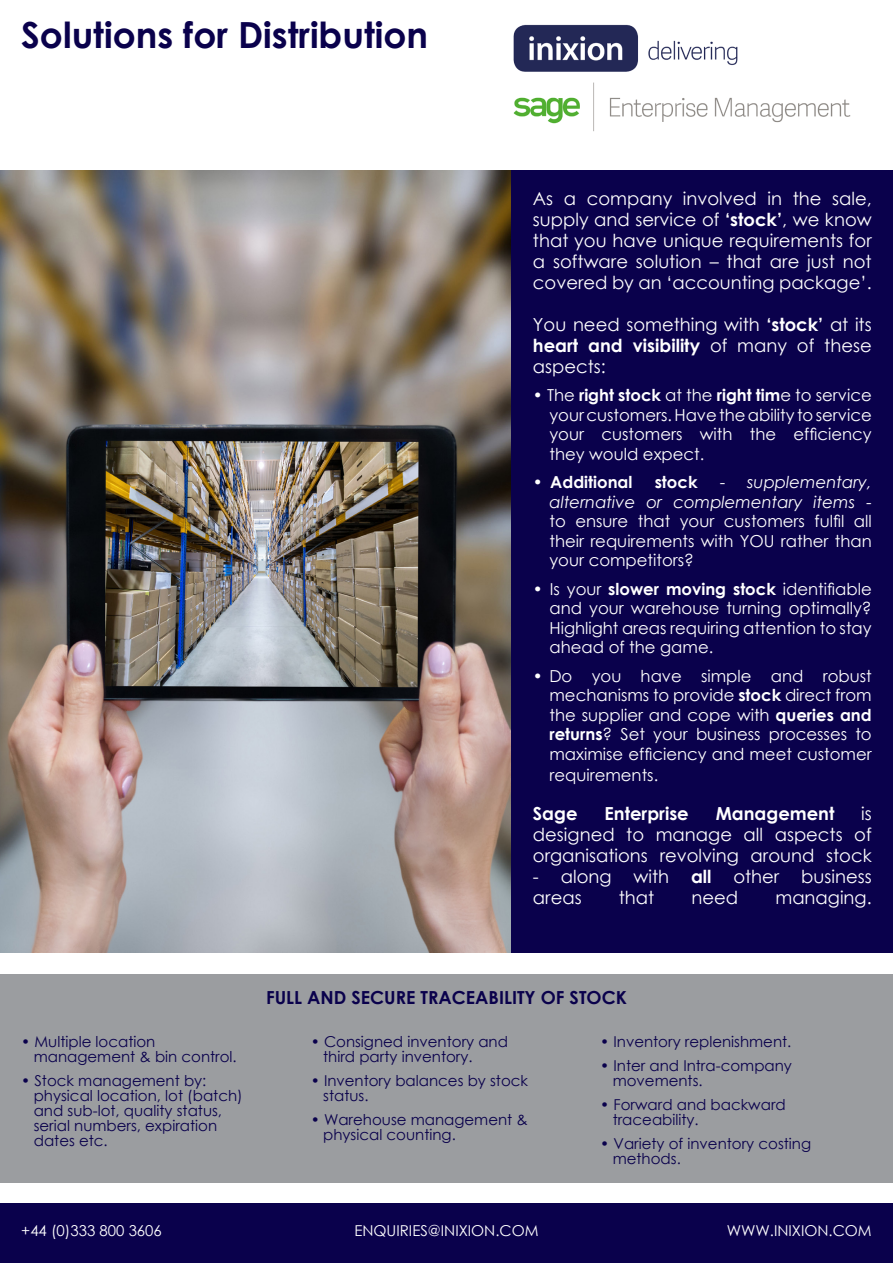
<style>
.page{position:relative;width:893px;height:1263px;background:#fff}
.page>*{position:absolute;margin:0;border:0;box-sizing:border-box;transform-origin:0 0}
.t1{font:700 36px "Century Gothic";color:#0a014c}
.t2{font:18px/21px "Century Gothic";color:#fff;text-align:justify}
.t3{font:700 18px "Century Gothic";color:#0a014c}
.t4{font:700 18px "Century Gothic";color:#fff}
.t5{font:16.5px "Century Gothic";color:#fff}
.t6{font:italic 16.5px "Century Gothic";color:#fff}
.t7{font:700 16.5px "Century Gothic";color:#fff}
.t8{font:15px "Century Gothic";color:#0a014c}
.t9{font:15px "Century Gothic";color:#fff}
.s1{font-weight:700}
.s2{font-weight:400}
.s3{font-style:normal}
</style>
<div class="page">
<img style="left:513px;top:24px;width:338px;height:108px">
<img style="left:0;top:170px;width:512px;height:782px">
<div style="left:0;top:1203px;width:893px;height:60px;background:#0a014c"></div>
<div style="left:512px;top:170px;width:381px;height:782px;background:#0a014c"></div>
<div style="left:0;top:1019px;width:893px;height:163px;background:#9b9da0"></div>
<div style="left:0;top:974px;width:893px;height:49px;background:#9b9da0"></div>
<p class="t1" style="left:21px;top:8px;width:408px">Solutions for Distribution</p>
<p class="t2" style="left:533px;top:188px;width:340px">As a company involved in the sale, supply and service of <span class="s1">‘stock’</span>, we know that you have unique requirements for a software solution – that are just not covered by an ‘accounting package’.</p>
<p class="t2" style="left:533px;top:314px;width:340px">You need something with <span class="s1">‘stock’</span> at its <span class="s1">heart and visibility</span> of many of these aspects:</p>
<p class="t5" style="left:533px;top:384px;width:340px">• The <span class="s1">right stock</span> at the <span class="s1">right tim</span>e to service</p>
<p class="t5" style="left:549px;top:403px;width:324px">your customers. Have the ability to service</p>
<p class="t5" style="left:549px;top:423px;width:324px">your customers with the efficiency</p>
<p class="t5" style="left:549px;top:442px;width:156px">they would expect.</p>
<p class="t7" style="left:533px;top:470px;width:101px"><span class="s2">•</span> Additional</p>
<p class="t7" style="left:655px;top:470px;width:44px">stock</p>
<p class="t6" style="left:720px;top:471px;width:153px"><span class="s3">-</span> supplementary,</p>
<p class="t6" style="left:549px;top:490px;width:324px">alternative or complementary items <span class="s3">-</span></p>
<p class="t5" style="left:549px;top:510px;width:324px">to ensure that your customers fulfil all</p>
<p class="t5" style="left:549px;top:529px;width:324px">their requirements with YOU rather than</p>
<p class="t5" style="left:549px;top:549px;width:146px">your competitors?</p>
<p class="t5" style="left:533px;top:577px;width:340px">• Is your <span class="s1">slower moving stock</span> identifiable</p>
<p class="t5" style="left:549px;top:597px;width:324px">and your warehouse turning optimally?</p>
<p class="t5" style="left:549px;top:616px;width:324px">Highlight areas requiring attention to stay</p>
<p class="t5" style="left:549px;top:636px;width:165px">ahead of the game.</p>
<p class="t5" style="left:533px;top:664px;width:340px">• Do you have simple and robust</p>
<p class="t5" style="left:549px;top:684px;width:324px">mechanisms to provide <span class="s1">stock</span> direct from</p>
<p class="t5" style="left:549px;top:703px;width:324px">the supplier and cope with <span class="s1">queries and</span></p>
<p class="t5" style="left:549px;top:723px;width:324px"><span class="s1">returns</span>? Set your business processes to</p>
<p class="t5" style="left:549px;top:742px;width:324px">maximise efficiency and meet customer</p>
<p class="t5" style="left:549px;top:763px;width:110px">requirements.</p>
<p class="t4" style="left:533px;top:800px;width:46px">Sage</p>
<p class="t4" style="left:604px;top:800px;width:86px">Enterprise</p>
<p class="t4" style="left:716px;top:800px;width:120px">Management</p>
<p class="t2" style="left:861px;top:803px;width:12px">is</p>
<p class="t2" style="left:533px;top:824px;width:340px">designed to manage all aspects of</p>
<p class="t2" style="left:533px;top:845px;width:340px">organisations revolving around stock</p>
<p class="t2" style="left:533px;top:866px;width:340px">- along with <span class="s1">all</span> other business</p>
<p class="t2" style="left:533px;top:887px;width:50px">areas</p>
<p class="t2" style="left:619px;top:887px;width:37px">that</p>
<p class="t2" style="left:691px;top:887px;width:48px">need</p>
<p class="t2" style="left:775px;top:887px;width:98px">managing.</p>
<p class="t8" style="left:21px;top:1031px;width:136px">• Multiple location</p>
<p class="t8" style="left:34px;top:1046px;width:205px">management &amp; bin control.</p>
<p class="t8" style="left:21px;top:1070px;width:187px">• Stock management by:</p>
<p class="t8" style="left:34px;top:1085px;width:211px">physical location, lot (batch)</p>
<p class="t8" style="left:34px;top:1100px;width:190px">and sub-lot, quality status,</p>
<p class="t8" style="left:34px;top:1115px;width:185px">serial numbers, expiration</p>
<p class="t8" style="left:34px;top:1130px;width:76px">dates etc.</p>
<p class="t3" style="left:266px;top:984px;width:362px">FULL AND SECURE TRACEABILITY OF STOCK</p>
<p class="t8" style="left:311px;top:1031px;width:199px">• Consigned inventory and</p>
<p class="t8" style="left:323px;top:1046px;width:151px">third party inventory.</p>
<p class="t8" style="left:311px;top:1070px;width:219px">• Inventory balances by stock</p>
<p class="t8" style="left:323px;top:1085px;width:47px">status.</p>
<p class="t8" style="left:311px;top:1109px;width:219px">• Warehouse management &amp;</p>
<p class="t8" style="left:323px;top:1124px;width:134px">physical counting.</p>
<p class="t8" style="left:600px;top:1031px;width:193px">• Inventory replenishment.</p>
<p class="t8" style="left:600px;top:1055px;width:193px">• Inter and Intra-company</p>
<p class="t8" style="left:613px;top:1070px;width:91px">movements.</p>
<p class="t8" style="left:600px;top:1094px;width:187px">• Forward and backward</p>
<p class="t8" style="left:613px;top:1109px;width:88px">traceability.</p>
<p class="t8" style="left:600px;top:1133px;width:212px">• Variety of inventory costing</p>
<p class="t8" style="left:613px;top:1148px;width:70px">methods.</p>
<p class="t9" style="left:21px;top:1220px;width:142px">+44 (0)333 800 3606</p>
<p class="t9" style="left:354px;top:1220px;width:186px">ENQUIRIES@INIXION.COM</p>
<p class="t9" style="left:727px;top:1220px;width:147px">WWW.INIXION.COM</p>
</div>
